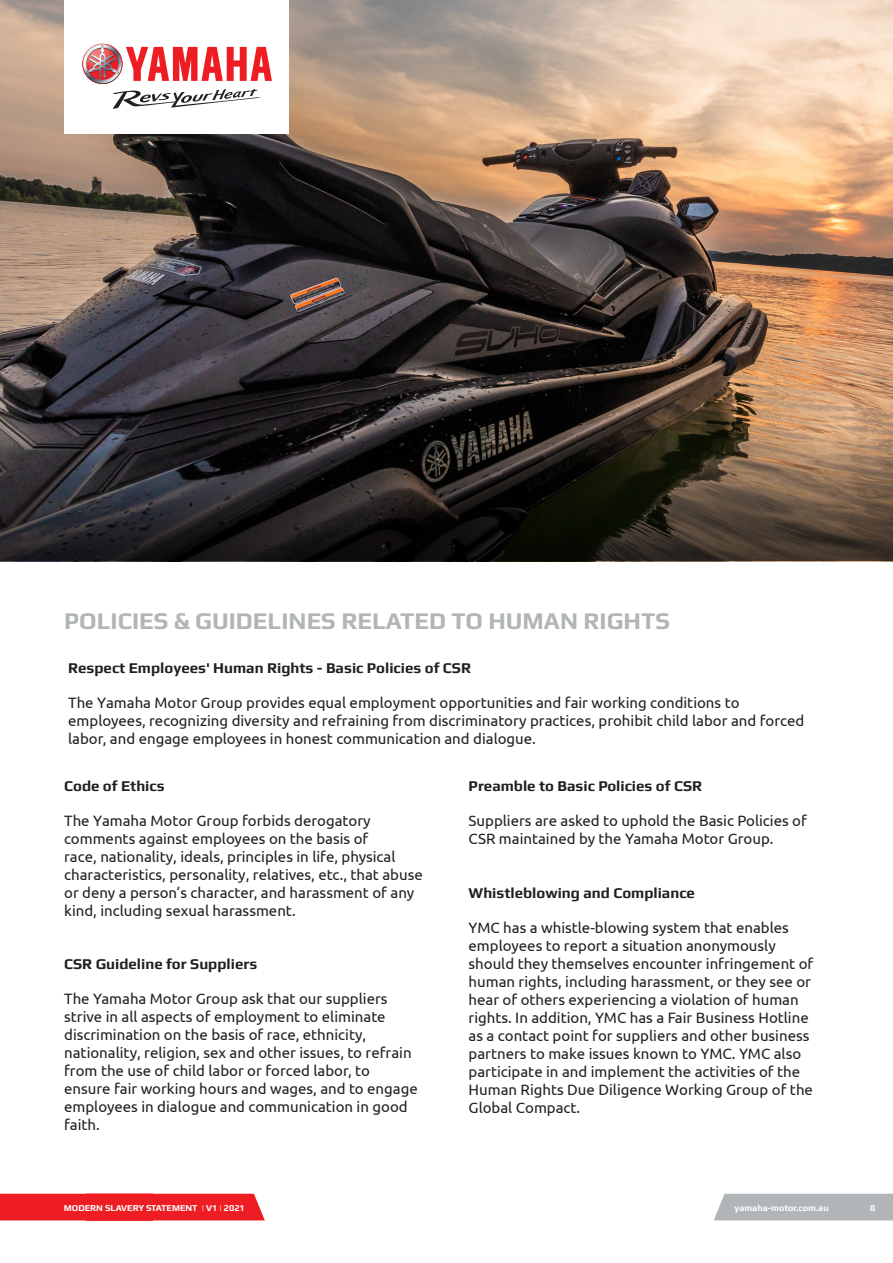
<style>
.page{position:relative;width:893px;height:1263px;background:#fff}
.page>*{position:absolute;margin:0;border:0;box-sizing:border-box;transform-origin:0 0}
.Sub-Heading_1{font:700 24px "Play";color:#b1b5b7}
.Sub-Heading_1-2{font:15px/18px "Ubuntu";color:#231f20}
.Sub-Heading_1-3{font:700 15px "Play";color:#231f20}
.t1{font:700 9px "Play";color:#fff}
</style>
<div class="page">
<div style="left:714px;top:1194px;width:179px;height:26px;background:#b1b5b7"></div>
<div style="left:0;top:1194px;width:265px;height:26px;background:#ee1d23"></div>
<img style="left:0;top:0;width:893px;height:289px">
<img style="left:0;top:289px;width:893px;height:272px">
<div style="left:64px;top:0;width:224px;height:134px;background:#fff"></div>
<img style="left:82px;top:44px;width:28px;height:20px">
<svg style="left:83px;top:45px;width:189px;height:64px"></svg>
<p class="Sub-Heading_1" style="left:64px;top:607px;width:607px">POLICIES &amp; GUIDELINES RELATED TO HUMAN RIGHTS</p>
<p class="Sub-Heading_1-3" style="left:68px;top:659px;width:404px">Respect Employees' Human Rights - Basic Policies of CSR</p>
<p class="Sub-Heading_1-2" style="left:68px;top:693px;width:738px">The Yamaha Motor Group provides equal employment opportunities and fair working conditions to employees, recognizing diversity and refraining from discriminatory practices, prohibit child labor and forced labor, and engage employees in honest communication and dialogue.</p>
<p class="Sub-Heading_1-3" style="left:64px;top:777px;width:102px">Code of Ethics</p>
<p class="Sub-Heading_1-2" style="left:64px;top:811px;width:360px">The Yamaha Motor Group forbids derogatory comments against employees on the basis of<br>race, nationality, ideals, principles in life, physical characteristics, personality, relatives, etc., that abuse or deny a person’s character, and harassment of any kind, including sexual harassment.</p>
<p class="Sub-Heading_1-3" style="left:64px;top:955px;width:195px">CSR Guideline for Suppliers</p>
<p class="Sub-Heading_1-2" style="left:64px;top:989px;width:355px">The Yamaha Motor Group ask that our suppliers strive in all aspects of employment to eliminate discrimination on the basis of race, ethnicity, nationality, religion, sex and other issues, to refrain from the use of child labor or forced labor, to ensure fair working hours and wages, and to engage employees in dialogue and communication in good faith.</p>
<p class="Sub-Heading_1-3" style="left:469px;top:777px;width:235px">Preamble to Basic Policies of CSR</p>
<p class="Sub-Heading_1-2" style="left:469px;top:811px;width:340px">Suppliers are asked to uphold the Basic Policies of<br>CSR maintained by the Yamaha Motor Group.</p>
<p class="Sub-Heading_1-3" style="left:469px;top:884px;width:228px">Whistleblowing and Compliance</p>
<p class="Sub-Heading_1-2" style="left:469px;top:918px;width:346px">YMC has a whistle-blowing system that enables employees to report a situation anonymously should they themselves encounter infringement of human rights, including harassment, or they see or hear of others experiencing a violation of human rights. In addition, YMC has a Fair Business Hotline as a contact point for suppliers and other business partners to make issues known to YMC. YMC also participate in and implement the activities of the Human Rights Due Diligence Working Group of the Global Compact.</p>
<p class="t1" style="left:64px;top:1203px;width:183px">MODERN SLAVERY STATEMENT | V1 | 2021</p>
<p class="t1" style="left:734px;top:1203px;width:96px">yamaha-motor.com.au</p>
<p class="t1" style="left:870px;top:1203px;width:7px">8</p>
</div>
